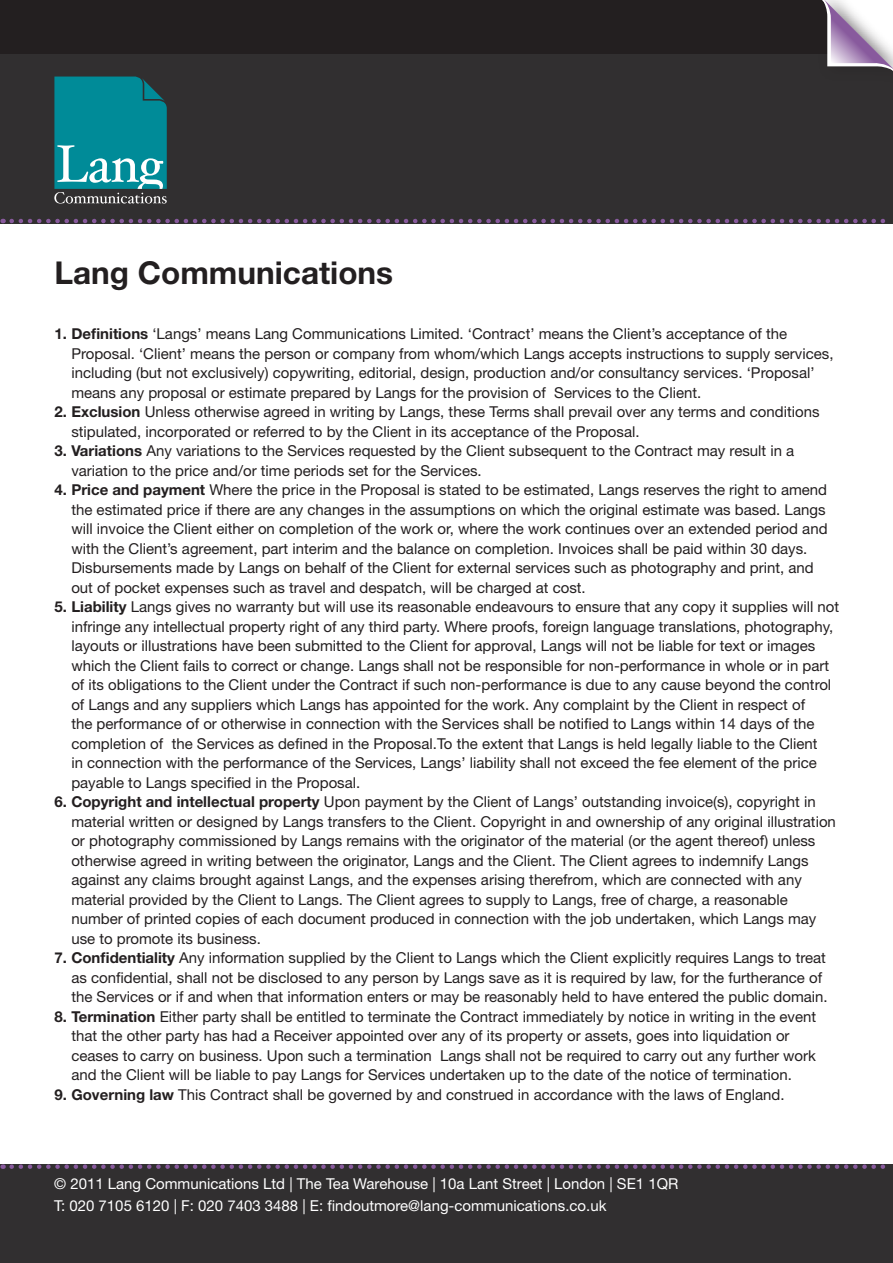
<style>
.page{position:relative;width:893px;height:1263px;background:#fff}
.page>*{position:absolute;margin:0;border:0;box-sizing:border-box;transform-origin:0 0}
.t1{font:700 31.5px "Helvetica Neue LT Std";color:#231f20}
.t2{font:15px/19.5px "Helvetica Neue LT Std";color:#231f20}
.t3{font:15px "Helvetica Neue LT Std";color:#fff}
.s1{font-weight:700}
</style>
<div class="page">
<div style="left:0;top:1165px;width:893px;height:98px;background:#312f30"></div>
<div style="left:0;top:0;width:893px;height:54px;background:#231f20"></div>
<div style="left:0;top:54px;width:893px;height:169px;background:#312f30"></div>
<div style="left:812px;top:0;width:81px;height:84px;background:#231f20;opacity:.56"></div>
<svg style="left:818px;top:0;width:75px;height:72px"></svg>
<svg style="left:12px;top:219px;width:873px;height:4px"></svg>
<svg style="left:54px;top:77px;width:113px;height:127px;background:#1f8a94"></svg>
<svg style="left:12px;top:1164px;width:881px;height:5px"></svg>
<p class="t1" style="left:54px;top:253px;width:340px">Lang Communications</p>
<p class="t2" style="left:71px;top:324px;width:764px;text-indent:-17px"><span class="s1">1. Definitions</span> ‘Langs’ means Lang Communications Limited. ‘Contract’ means the Client’s acceptance of the Proposal. ‘Client’ means the person or company from whom/which Langs accepts instructions to supply services, including (but not exclusively) copywriting, editorial, design, production and/or consultancy services. ‘Proposal’ means any proposal or estimate prepared by Langs for the provision of Services to the Client.</p>
<p class="t2" style="left:71px;top:402px;width:750px;text-indent:-17px"><span class="s1">2. Exclusion</span> Unless otherwise agreed in writing by Langs, these Terms shall prevail over any terms and conditions stipulated, incorporated or referred to by the Client in its acceptance of the Proposal.</p>
<p class="t2" style="left:71px;top:441px;width:724px;text-indent:-17px"><span class="s1">3. Variations</span> Any variations to the Services requested by the Client subsequent to the Contract may result in a variation to the price and/or time periods set for the Services.</p>
<p class="t2" style="left:71px;top:480px;width:758px;text-indent:-17px"><span class="s1">4. Price and payment</span> Where the price in the Proposal is stated to be estimated, Langs reserves the right to amend the estimated price if there are any changes in the assumptions on which the original estimate was based. Langs will invoice the Client either on completion of the work or, where the work continues over an extended period and with the Client’s agreement, part interim and the balance on completion. Invoices shall be paid within 30 days.<br>Disbursements made by Langs on behalf of the Client for external services such as photography and print, and out of pocket expenses such as travel and despatch, will be charged at cost.</p>
<p class="t2" style="left:71px;top:597px;width:769px;text-indent:-17px"><span class="s1">5. Liability</span> Langs gives no warranty but will use its reasonable endeavours to ensure that any copy it supplies will not infringe any intellectual property right of any third party. Where proofs, foreign language translations, photography, layouts or illustrations have been submitted to the Client for approval, Langs will not be liable for text or images which the Client fails to correct or change. Langs shall not be responsible for non-performance in whole or in part of its obligations to the Client under the Contract if such non-performance is due to any cause beyond the control of Langs and any suppliers which Langs has appointed for the work. Any complaint by the Client in respect of<br>the performance of or otherwise in connection with the Services shall be notified to Langs within 14 days of the completion of the Services as defined in the Proposal.To the extent that Langs is held legally liable to the Client<br>in connection with the performance of the Services, Langs’ liability shall not exceed the fee element of the price payable to Langs specified in the Proposal.</p>
<p class="t2" style="left:71px;top:792px;width:766px;text-indent:-17px"><span class="s1">6. Copyright and intellectual property</span> Upon payment by the Client of Langs’ outstanding invoice(s), copyright in material written or designed by Langs transfers to the Client. Copyright in and ownership of any original illustration or photography commissioned by Langs remains with the originator of the material (or the agent thereof) unless otherwise agreed in writing between the originator, Langs and the Client. The Client agrees to indemnify Langs against any claims brought against Langs, and the expenses arising therefrom, which are connected with any material provided by the Client to Langs. The Client agrees to supply to Langs, free of charge, a reasonable number of printed copies of each document produced in connection with the job undertaken, which Langs may use to promote its business.</p>
<p class="t2" style="left:71px;top:948px;width:758px;text-indent:-17px"><span class="s1">7. Confidentiality</span> Any information supplied by the Client to Langs which the Client explicitly requires Langs to treat as confidential, shall not be disclosed to any person by Langs save as it is required by law, for the furtherance of the Services or if and when that information enters or may be reasonably held to have entered the public domain.</p>
<p class="t2" style="left:71px;top:1006px;width:746px;text-indent:-17px"><span class="s1">8. Termination</span> Either party shall be entitled to terminate the Contract immediately by notice in writing in the event that the other party has had a Receiver appointed over any of its property or assets, goes into liquidation or ceases to carry on business. Upon such a termination Langs shall not be required to carry out any further work and the Client will be liable to pay Langs for Services undertaken up to the date of the notice of termination.</p>
<p class="t2" style="left:54px;top:1084px;width:732px"><span class="s1">9. Governing law</span> This Contract shall be governed by and construed in accordance with the laws of England.</p>
<p class="t3" style="left:54px;top:1175px;width:626px">© 2011 Lang Communications Ltd | The Tea Warehouse | 10a Lant Street | London | SE1 1QR</p>
<p class="t3" style="left:54px;top:1196px;width:554px">T: 020 7105 6120 | F: 020 7403 3488 | E: findoutmore@lang-communications.co.uk</p>
</div>
